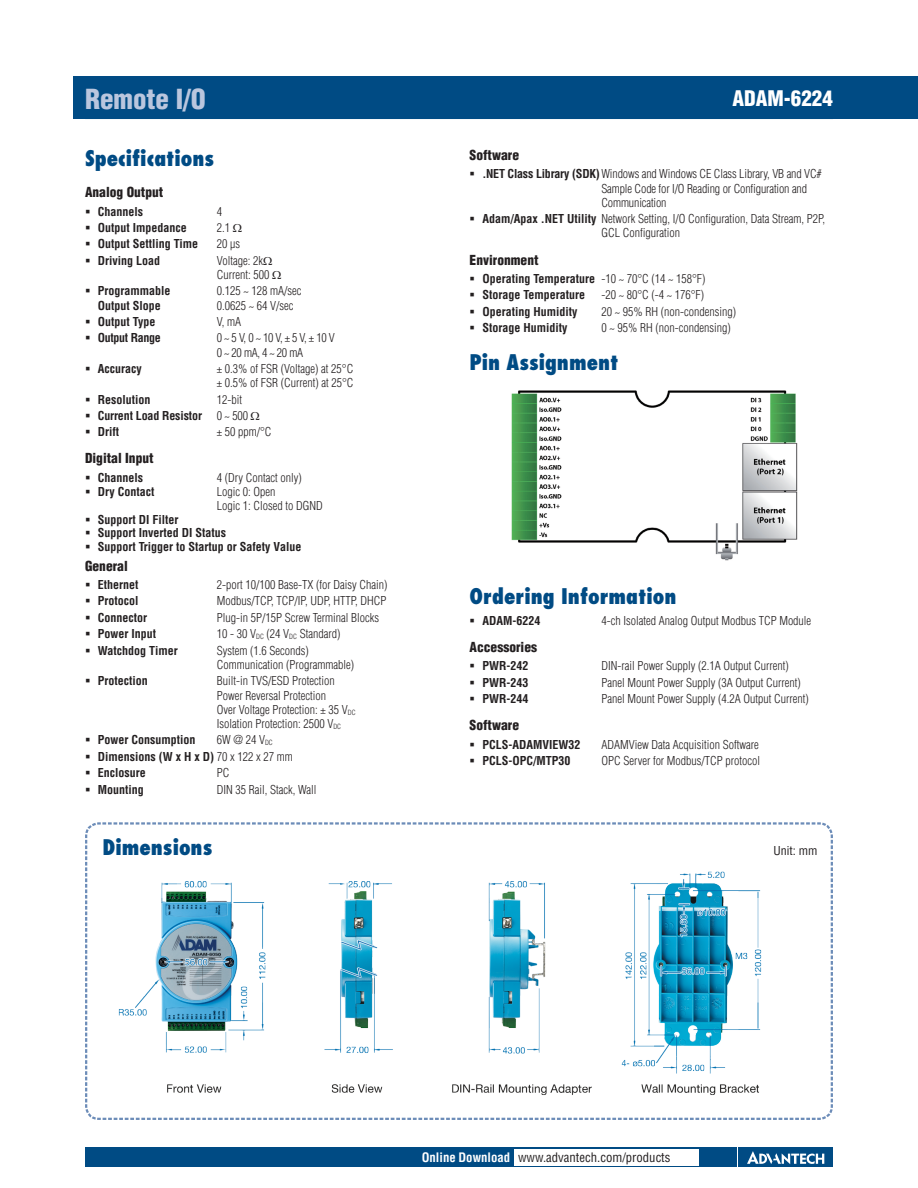
<style>
.page{position:relative;width:918px;height:1188px;background:#fff}
.page>*{position:absolute;margin:0;border:0;box-sizing:border-box;transform-origin:0 0}
.DS_Headline-1P{font:900 condensed 27px "Helvetica";color:#bac6de}
.DS_Paragraph_Header{font:800 condensed 21px "Futura";color:#004b84}
.DS_Headline-1P-2{font:900 condensed 21px "Helvetica";color:#fff}
.DS_Paragraph_Subhead{font:900 condensed 13.5px "Helvetica";color:#231f20}
.t1{font:condensed 12.75px "Helvetica";color:#231f20}
.t2{font:300 condensed 12px/14.2px "Helvetica";color:#231f20}
.t3{font:700 condensed 12px "Helvetica";color:#231f20}
.t4{font:300 condensed 12px/14.2px "Helvetica";letter-spacing:-.025em;color:#231f20}
.t5{font:700 condensed 12px "Helvetica";letter-spacing:-.025em;color:#231f20}
.t6{font:condensed 12px "Helvetica";color:#231f20}
.s1{font-weight:700}
.s2{font-weight:300}
.s3{font-weight:700;color:#fff}
</style>
<div class="page">
<div style="left:74px;top:77px;width:844px;height:42px;background:#004b84"></div>
<svg style="left:85px;top:822px;width:748px;height:35px"></svg>
<img style="left:511px;top:390px;width:287px;height:171px">
<img style="left:85px;top:857px;width:748px;height:310px">
<p class="DS_Headline-1P" style="left:85px;top:82px;width:122px">Remote I/O</p>
<p class="DS_Headline-1P-2" style="left:733px;top:86px;width:102px">ADAM-6224</p>
<p class="DS_Paragraph_Subhead" style="left:470px;top:146px;width:51px">Software</p>
<p class="t2" style="left:601px;top:167px;width:222px;text-indent:-119px"><span class="s1">.NET Class Library (SDK)</span>Windows and Windows CE Class Library, VB and VC#<br>Sample Code for I/O Reading or Configuration and<br>Communication</p>
<p class="t2" style="left:601px;top:212px;width:225px;text-indent:-119px"><span class="s1">Adam/Apax .NET Utility</span> Network Setting, I/O Configuration, Data Stream, P2P,<br>GCL Configuration</p>
<p class="DS_Paragraph_Subhead" style="left:470px;top:251px;width:70px">Environment</p>
<p class="t3" style="left:482px;top:271px;width:225px">Operating Temperature <span class="s2">-10 ~ 70°C (14 ~ 158°F)</span></p>
<p class="t3" style="left:482px;top:288px;width:104px">Storage Temperature</p>
<p class="t2" style="left:601px;top:288px;width:104px">-20 ~ 80°C (-4 ~ 176°F)</p>
<p class="t3" style="left:482px;top:304px;width:97px">Operating Humidity</p>
<p class="t2" style="left:601px;top:304px;width:136px">20 ~ 95% RH (non-condensing)</p>
<p class="t3" style="left:482px;top:321px;width:87px">Storage Humidity</p>
<p class="t2" style="left:601px;top:321px;width:131px">0 ~ 95% RH (non-condensing)</p>
<p class="DS_Paragraph_Header" style="left:470px;top:348px;width:150px">Pin Assignment</p>
<p class="DS_Paragraph_Header" style="left:85px;top:144px;width:131px">Specifications</p>
<p class="DS_Paragraph_Subhead" style="left:85px;top:184px;width:80px">Analog Output</p>
<p class="t3" style="left:98px;top:204px;width:47px">Channels</p>
<p class="t2" style="left:217px;top:204px;width:7px">4</p>
<p class="t3" style="left:98px;top:220px;width:91px">Output Impedance</p>
<p class="t2" style="left:217px;top:220px;width:15px">2.1</p>
<p class="t3" style="left:98px;top:237px;width:102px">Output Settling Time</p>
<p class="t2" style="left:217px;top:237px;width:25px">20 μs</p>
<p class="t3" style="left:98px;top:253px;width:64px">Driving Load</p>
<p class="t2" style="left:217px;top:253px;width:54px">Voltage: 2k<br>Current: 500</p>
<p class="t3" style="left:98px;top:284px;width:74px">Programmable</p>
<p class="t2" style="left:217px;top:284px;width:86px">0.125 ~ 128 mA/sec</p>
<p class="t3" style="left:98px;top:298px;width:65px">Output Slope</p>
<p class="t2" style="left:217px;top:298px;width:78px">0.0625 ~ 64 V/sec</p>
<p class="t3" style="left:98px;top:314px;width:59px">Output Type</p>
<p class="t2" style="left:217px;top:314px;width:26px">V, mA</p>
<p class="t5" style="left:98px;top:331px;width:65px">Output Range</p>
<p class="t4" style="left:217px;top:331px;width:119px">0 ~ 5 V, 0 ~ 10 V, ± 5 V, ± 10 V<br>0 ~ 20 mA, 4 ~ 20 mA</p>
<p class="t3" style="left:98px;top:361px;width:45px">Accuracy</p>
<p class="t2" style="left:217px;top:361px;width:138px">± 0.3% of FSR (Voltage) at 25°C ± 0.5% of FSR (Current) at 25°C</p>
<p class="t3" style="left:98px;top:392px;width:54px">Resolution</p>
<p class="t2" style="left:217px;top:392px;width:27px">12-bit</p>
<p class="t3" style="left:98px;top:408px;width:152px">Current Load Resistor <span class="s2">0 ~ 500</span></p>
<p class="t3" style="left:98px;top:425px;width:23px">Drift</p>
<p class="t2" style="left:217px;top:425px;width:56px">± 50 ppm/°C</p>
<p class="DS_Paragraph_Subhead" style="left:85px;top:450px;width:70px">Digital Input</p>
<p class="t3" style="left:98px;top:470px;width:47px">Channels</p>
<p class="t2" style="left:217px;top:470px;width:86px">4 (Dry Contact only)</p>
<p class="t3" style="left:98px;top:485px;width:58px">Dry Contact</p>
<p class="t2" style="left:217px;top:485px;width:107px">Logic 0: Open<br>Logic 1: Closed to DGND</p>
<p class="t3" style="left:98px;top:512px;width:82px">Support DI Filter</p>
<p class="t3" style="left:98px;top:525px;width:130px">Support Inverted DI Status</p>
<p class="t3" style="left:98px;top:539px;width:205px">Support Trigger to Startup or Safety Value</p>
<p class="DS_Paragraph_Subhead" style="left:85px;top:557px;width:44px">General</p>
<p class="t3" style="left:98px;top:577px;width:42px">Ethernet</p>
<p class="t2" style="left:217px;top:578px;width:172px">2-port 10/100 Base-TX (for Daisy Chain)</p>
<p class="t3" style="left:98px;top:594px;width:42px">Protocol</p>
<p class="t2" style="left:217px;top:594px;width:171px">Modbus/TCP, TCP/IP, UDP, HTTP, DHCP</p>
<p class="t3" style="left:98px;top:610px;width:51px">Connector</p>
<p class="t2" style="left:217px;top:610px;width:164px">Plug-in 5P/15P Screw Terminal Blocks</p>
<p class="t3" style="left:98px;top:627px;width:60px">Power Input</p>
<p class="t2" style="left:217px;top:627px;width:125px">10 - 30 V<sub>DC</sub> (24 V<sub>DC</sub> Standard)</p>
<p class="t3" style="left:98px;top:643px;width:81px">Watchdog Timer</p>
<p class="t2" style="left:217px;top:643px;width:139px">System (1.6 Seconds)<br>Communication (Programmable)</p>
<p class="t3" style="left:98px;top:674px;width:52px">Protection</p>
<p class="t2" style="left:217px;top:674px;width:140px">Built-in TVS/ESD Protection<br>Power Reversal Protection<br>Over Voltage Protection: ± 35 V<sub>DC<br></sub>Isolation Protection: 2500 V<sub>DC</sub></p>
<p class="t3" style="left:98px;top:733px;width:99px">Power Consumption</p>
<p class="t2" style="left:217px;top:733px;width:58px">6W @ 24 V<sub>DC</sub></p>
<p class="t3" style="left:98px;top:749px;width:197px">Dimensions (W x H x D) <span class="s2">70 x 122 x 27 mm</span></p>
<p class="t3" style="left:98px;top:765px;width:49px">Enclosure</p>
<p class="t2" style="left:217px;top:766px;width:14px">PC</p>
<p class="t3" style="left:98px;top:782px;width:48px">Mounting</p>
<p class="t2" style="left:217px;top:782px;width:101px">DIN 35 Rail, Stack, Wall</p>
<p class="DS_Paragraph_Header" style="left:470px;top:583px;width:208px">Ordering Information</p>
<p class="t3" style="left:482px;top:613px;width:60px">ADAM-6224</p>
<p class="t2" style="left:601px;top:613px;width:211px">4-ch Isolated Analog Output Modbus TCP Module</p>
<p class="DS_Paragraph_Subhead" style="left:470px;top:638px;width:69px">Accessories</p>
<p class="t3" style="left:482px;top:659px;width:47px">PWR-242</p>
<p class="t2" style="left:601px;top:659px;width:189px">DIN-rail Power Supply (2.1A Output Current)</p>
<p class="t3" style="left:482px;top:675px;width:47px">PWR-243</p>
<p class="t2" style="left:601px;top:675px;width:201px">Panel Mount Power Supply (3A Output Current)</p>
<p class="t3" style="left:482px;top:691px;width:47px">PWR-244</p>
<p class="t2" style="left:601px;top:692px;width:209px">Panel Mount Power Supply (4.2A Output Current)</p>
<p class="DS_Paragraph_Subhead" style="left:470px;top:717px;width:51px">Software</p>
<p class="t3" style="left:482px;top:737px;width:100px">PCLS-ADAMVIEW32</p>
<p class="t2" style="left:601px;top:737px;width:159px">ADAMView Data Acquisition Software</p>
<p class="t3" style="left:482px;top:753px;width:90px">PCLS-OPC/MTP30</p>
<p class="t2" style="left:601px;top:754px;width:160px">OPC Server for Modbus/TCP protocol</p>
<p class="DS_Paragraph_Header" style="left:102px;top:833px;width:111px">Dimensions</p>
<p class="t6" style="left:774px;top:843px;width:46px">Unit: mm</p>
<p class="t1" style="left:422px;top:1150px;width:250px"><span class="s3">Online Download</span> www.advantech.com/products</p>
</div>
